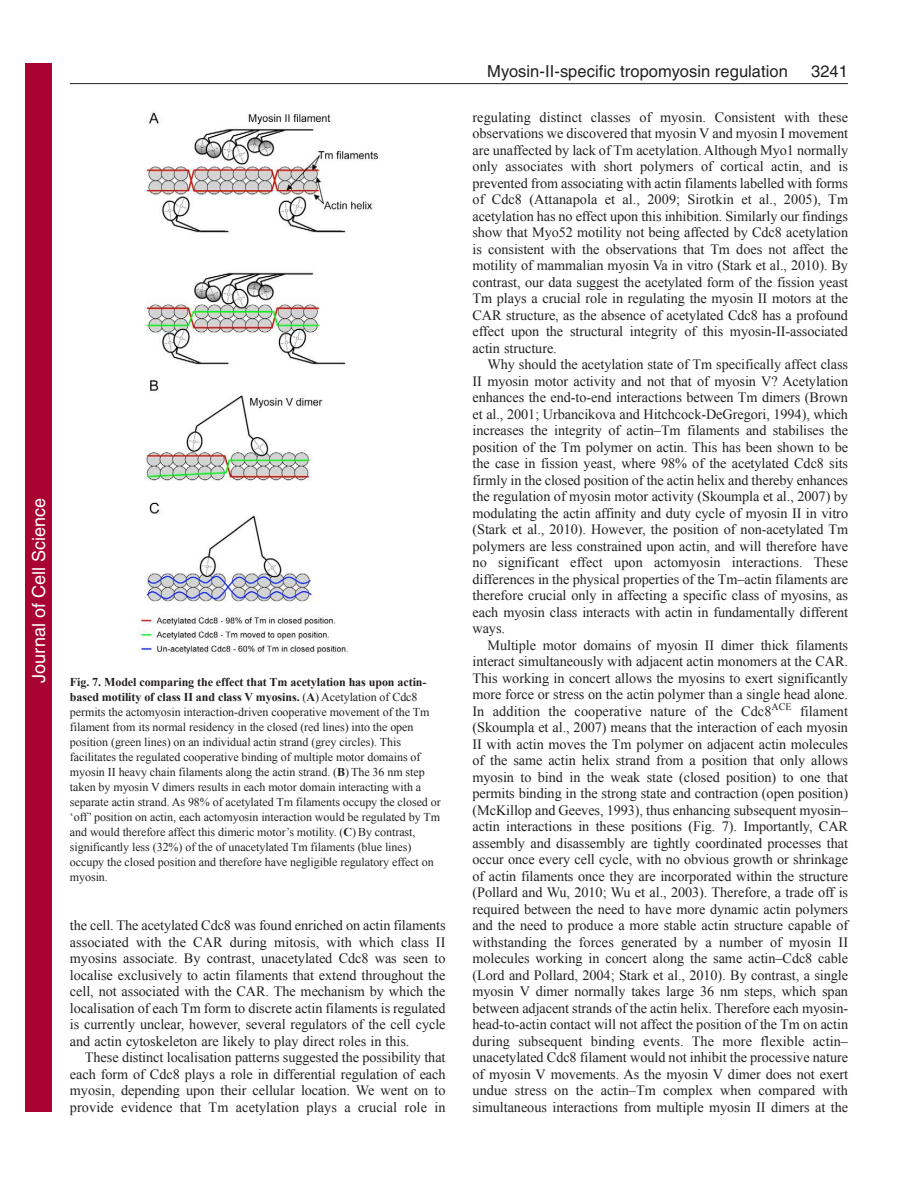
<style>
.page{position:relative;width:918px;height:1188px;background:#fff}
.page>*{position:absolute;margin:0;border:0;box-sizing:border-box;transform-origin:0 0}
.t1{font:18px "Helvetica";color:#fff}
.t2{font:16.5px "Helvetica";letter-spacing:.005em;color:#231f20}
.t3{font:14.25px/16.5px "Times New Roman";letter-spacing:-.005em;color:#231f20;text-align:justify}
.t4{font:12px/15px "Times New Roman";letter-spacing:-.005em;color:#231f20}
.s1{font-weight:700}
</style>
<div class="page">
<hr style="left:70px;top:83px;width:778px;height:1px;background:#231f20">
<img style="left:137px;top:112px;width:242px;height:542px">
<div style="left:26px;top:64px;width:26px;height:1048px;background:#a90332"></div>
<p class="t1" style="left:28px;top:683px;width:186px;rotate:-90deg">Journal of Cell Science</p>
<p class="t4" style="left:70px;top:675px;width:372px"><span class="s1">!∀#∃%Ν∃ M)d67%5)=?−r∀.#%+,6%62265+%+,−+%Ε=%−56+≅7−+∀).%,−1%ϑ?).%−5+∀.Β Χ−16d%=)+∀7∀+≅%)2%57−11%ΗΗ%−.d%57−11%Κ%=≅)1∀.1∃</span> (<span class="s1">8</span>) Acetylation of Cdc8 permits the actomyosin interaction-driven cooperative movement of the Tm filament from its normal residency in the closed (red lines) into the open position (green lines) on an individual actin strand (grey circles). This facilitates the regulated cooperative binding of multiple motor domains of myosin II heavy chain filaments along the actin strand. (<span class="s1">9</span>) The 36 nm step taken by myosin V dimers results in each motor domain interacting with a separate actin strand. As 98% of acetylated Tm filaments occupy the closed or ‘off’ position on actin, each actomyosin interaction would be regulated by Tm and would therefore affect this dimeric motor’s motility. (<span class="s1">:</span>) By contrast, significantly less (32%) of the of unacetylated Tm filaments (blue lines) occupy the closed position and therefore have negligible regulatory effect on myosin.</p>
<p class="t3" style="left:70px;top:918px;width:377px">the cell. The acetylated Cdc8 was found enriched on actin filaments associated with the CAR during mitosis, with which class II myosins associate. By contrast, unacetylated Cdc8 was seen to localise exclusively to actin filaments that extend throughout the cell, not associated with the CAR. The mechanism by which the localisation of each Tm form to discrete actin filaments is regulated is currently unclear, however, several regulators of the cell cycle and actin cytoskeleton are likely to play direct roles in this.</p>
<p class="t3" style="left:70px;top:1050px;width:377px;text-indent:15px">These distinct localisation patterns suggested the possibility that each form of Cdc8 plays a role in differential regulation of each myosin, depending upon their cellular location. We went on to provide evidence that Tm acetylation plays a crucial role in</p>
<p class="t2" style="left:487px;top:65px;width:302px">Myosin-II-specific tropomyosin regulation</p>
<p class="t2" style="left:811px;top:65px;width:38px">3241</p>
<p class="t3" style="left:473px;top:110px;width:377px">regulating distinct classes of myosin. Consistent with these observations we discovered that myosin V and myosin I movement are unaffected by lack of Tm acetylation. Although Myo1 normally only associates with short polymers of cortical actin, and is prevented from associating with actin filaments labelled with forms of Cdc8 (Attanapola et al., 2009; Sirotkin et al., 2005), Tm acetylation has no effect upon this inhibition. Similarly our findings show that Myo52 motility not being affected by Cdc8 acetylation is consistent with the observations that Tm does not affect the motility of mammalian myosin Va in vitro (Stark et al., 2010). By contrast, our data suggest the acetylated form of the fission yeast Tm plays a crucial role in regulating the myosin II motors at the CAR structure, as the absence of acetylated Cdc8 has a profound effect upon the structural integrity of this myosin-II-associated actin structure.</p>
<p class="t3" style="left:473px;top:357px;width:377px;text-indent:15px">Why should the acetylation state of Tm specifically affect class II myosin motor activity and not that of myosin V? Acetylation enhances the end-to-end interactions between Tm dimers (Brown et al., 2001; Urbancikova and Hitchcock-DeGregori, 1994), which increases the integrity of actin–Tm filaments and stabilises the position of the Tm polymer on actin. This has been shown to be the case in fission yeast, where 98% of the acetylated Cdc8 sits firmly in the closed position of the actin helix and thereby enhances the regulation of myosin motor activity (Skoumpla et al., 2007) by modulating the actin affinity and duty cycle of myosin II in vitro (Stark et al., 2010). However, the position of non-acetylated Tm polymers are less constrained upon actin, and will therefore have no significant effect upon actomyosin interactions. These differences in the physical properties of the Tm–actin filaments are therefore crucial only in affecting a specific class of myosins, as each myosin class interacts with actin in fundamentally different ways.</p>
<p class="t3" style="left:473px;top:638px;width:377px;text-indent:15px">Multiple motor domains of myosin II dimer thick filaments interact simultaneously with adjacent actin monomers at the CAR.<br>This working in concert allows the myosins to exert significantly more force or stress on the actin polymer than a single head alone.<br>In addition the cooperative nature of the Cdc8<sup>ACE</sup> filament (Skoumpla et al., 2007) means that the interaction of each myosin II with actin moves the Tm polymer on adjacent actin molecules of the same actin helix strand from a position that only allows myosin to bind in the weak state (closed position) to one that permits binding in the strong state and contraction (open position) (McKillop and Geeves, 1993), thus enhancing subsequent myosin– actin interactions in these positions (Fig. 7). Importantly, CAR assembly and disassembly are tightly coordinated processes that occur once every cell cycle, with no obvious growth or shrinkage of actin filaments once they are incorporated within the structure (Pollard and Wu, 2010; Wu et al., 2003). Therefore, a trade off is required between the need to have more dynamic actin polymers and the need to produce a more stable actin structure capable of withstanding the forces generated by a number of myosin II molecules working in concert along the same actin–Cdc8 cable (Lord and Pollard, 2004; Stark et al., 2010). By contrast, a single myosin V dimer normally takes large 36 nm steps, which span between adjacent strands of the actin helix. Therefore each myosin&shy;head-to-actin contact will not affect the position of the Tm on actin during subsequent binding events. The more flexible actin– unacetylated Cdc8 filament would not inhibit the processive nature of myosin V movements. As the myosin V dimer does not exert undue stress on the actin–Tm complex when compared with simultaneous interactions from multiple myosin II dimers at the</p>
</div>
